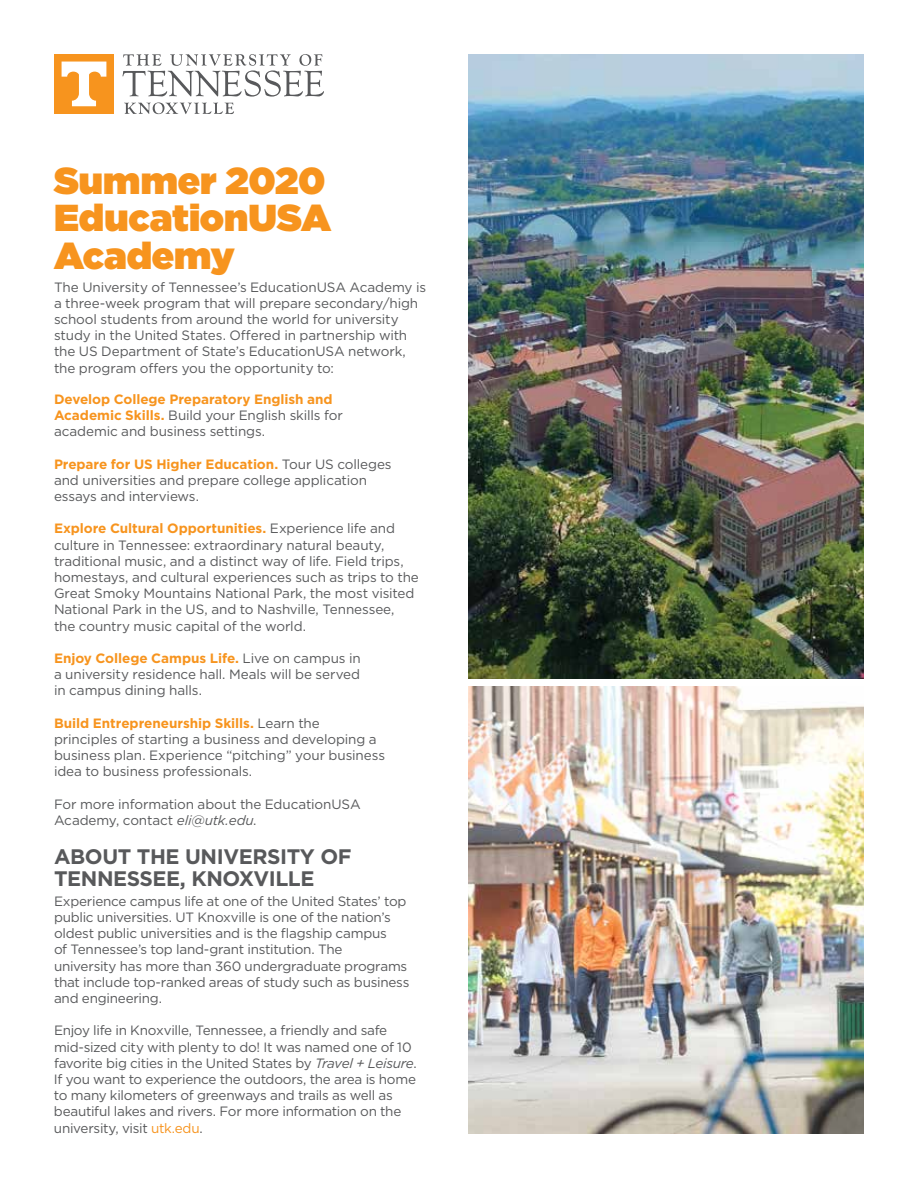
<style>
.page{position:relative;width:918px;height:1188px;background:#fff}
.page>*{position:absolute;margin:0;border:0;box-sizing:border-box;transform-origin:0 0}
.t1{font:900 37.5px/37.5px "Gotham";color:#f7941e}
.t2{font:700 21px/22.5px "Gotham";letter-spacing:-.02em;color:#58595b}
.t3{font:13.5px/16.2px "Gotham";letter-spacing:-.015em;color:#58595b}
.s1{font-weight:700;color:#f7941e}
.s2{font-style:italic}
.s3{color:#f7941e}
</style>
<div class="page">
<svg style="left:123px;top:54px;width:201px;height:60px"></svg>
<div style="left:54px;top:54px;width:60px;height:60px;background:#f7941e"></div>
<svg style="left:62px;top:62px;width:44px;height:44px"></svg>
<img style="left:468px;top:54px;width:396px;height:624px">
<img style="left:468px;top:686px;width:396px;height:448px">
<p class="t1" style="left:54px;top:161px;width:279px">Summer 2020<br>EducationUSA<br>Academy</p>
<p class="t3" style="left:54px;top:279px;width:374px">The University of Tennessee’s EducationUSA Academy is a three-week program that will prepare secondary/high school students from around the world for university study in the United States. Offered in partnership with the US Department of State’s EducationUSA network, the program offers you the opportunity to:</p>
<p class="t3" style="left:54px;top:391px;width:290px"><span class="s1">Develop College Preparatory English and<br>Academic Skills.</span> Build your English skills for academic and business settings.</p>
<p class="t3" style="left:54px;top:456px;width:339px"><span class="s1">Prepare for US Higher Education.</span> Tour US colleges and universities and prepare college application essays and interviews.</p>
<p class="t3" style="left:54px;top:520px;width:366px"><span class="s1">Explore Cultural Opportunities.</span> Experience life and culture in Tennessee: extraordinary natural beauty, traditional music, and a distinct way of life. Field trips, homestays, and cultural experiences such as trips to the Great Smoky Mountains National Park, the most visited National Park in the US, and to Nashville, Tennessee, the country music capital of the world.</p>
<p class="t3" style="left:54px;top:650px;width:308px;text-align:justify"><span class="s1">Enjoy College Campus Life.</span> Live on campus in a university residence hall. Meals will be served in campus dining halls.</p>
<p class="t3" style="left:54px;top:715px;width:333px"><span class="s1">Build Entrepreneurship Skills.</span> Learn the principles of starting a business and developing a business plan. Experience “pitching” your business idea to business professionals.</p>
<p class="t3" style="left:54px;top:796px;width:308px">For more information about the EducationUSA<br>Academy, contact <span class="s2">eli@utk.edu</span>.</p>
<p class="t2" style="left:54px;top:845px;width:299px">ABOUT THE UNIVERSITY OF<br>TENNESSEE, KNOXVILLE</p>
<p class="t3" style="left:54px;top:893px;width:357px">Experience campus life at one of the United States’ top public universities. UT Knoxville is one of the nation’s oldest public universities and is the flagship campus<br>of Tennessee’s top land-grant institution. The<br>university has more than 360 undergraduate programs that include top-ranked areas of study such as business and engineering.</p>
<p class="t3" style="left:54px;top:1022px;width:364px">Enjoy life in Knoxville, Tennessee, a friendly and safe mid-sized city with plenty to do! It was named one of 10 favorite big cities in the United States by <span class="s2">Travel + Leisure</span>.<br>If you want to experience the outdoors, the area is home to many kilometers of greenways and trails as well as beautiful lakes and rivers. For more information on the university, visit <span class="s3">utk.edu</span>.</p>
</div>
